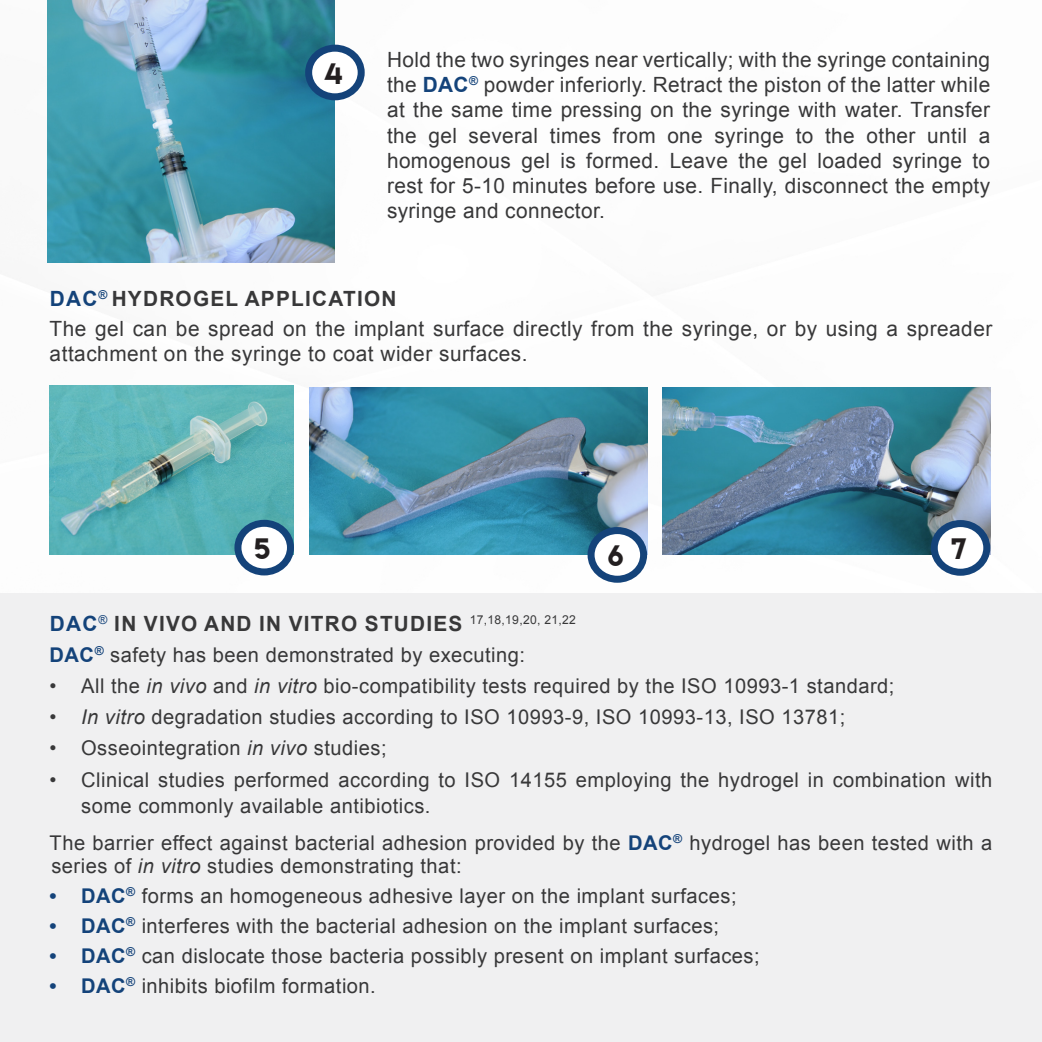
<style>
.page{position:relative;width:1042px;height:1042px;background:#fff}
.page>*{position:absolute;margin:0;border:0;box-sizing:border-box;transform-origin:0 0}
.t1{font:26.25px "Lemon Milk";color:#231f20}
.t2{font:21px/25.2px "Arial";letter-spacing:.025em;color:#383839;text-align:justify}
.t3{font:700 21px "Arial";letter-spacing:.06em;color:#383839}
.t4{font:20.3px/26.2px "Arial";letter-spacing:.025em;color:#383839}
.s1{font-weight:700;color:#14437a}
.s2{color:#14437a}
.s3{font-style:italic}
</style>
<div class="page">
<img style="left:48px;top:0;width:287px;height:263px">
<img style="left:50px;top:385px;width:244px;height:170px">
<img style="left:663px;top:388px;width:327px;height:167px">
<img style="left:310px;top:388px;width:337px;height:167px">
<div style="left:309px;top:48px;width:52px;height:49px;background:#fff;border-radius:50%"></div>
<div style="left:305px;top:45px;width:60px;height:55px;border:7px solid #14437a;border-radius:50%"></div>
<div style="left:238px;top:523px;width:52px;height:49px;background:#fff;border-radius:50%"></div>
<div style="left:234px;top:520px;width:60px;height:55px;border:7px solid #14437a;border-radius:50%"></div>
<svg style="left:591px;top:530px;width:52px;height:49px"></svg>
<div style="left:587px;top:527px;width:60px;height:56px;border:7px solid #14437a;border-radius:50%"></div>
<div style="left:934px;top:523px;width:53px;height:49px;background:#fff;border-radius:50%"></div>
<div style="left:931px;top:520px;width:59px;height:56px;border:7px solid #14437a;border-radius:50%"></div>
<div style="left:0;top:594px;width:1042px;height:448px;background:#f0f0f1"></div>
<p class="t1" style="left:324px;top:60px;width:20px">4</p>
<p class="t2" style="left:387px;top:47px;width:605px">Hold the two syringes near vertically; with the syringe containing the <span class="s1">DAC</span><sup>®</sup> powder inferiorly. Retract the piston of the latter while at the same time pressing on the syringe with water. Transfer the gel several times from one syringe to the other until a homogenous gel is formed. Leave the gel loaded syringe to rest for 5-10 minutes before use. Finally, disconnect the empty syringe and connector.</p>
<p class="t3" style="left:50px;top:283px;width:348px"><span class="s2">DAC</span><sup>®</sup> HYDROGEL APPLICATION</p>
<p class="t2" style="left:50px;top:316px;width:944px">The gel can be spread on the implant surface directly from the syringe, or by using a spreader attachment on the syringe to coat wider surfaces.</p>
<p class="t1" style="left:255px;top:535px;width:18px">5</p>
<p class="t1" style="left:608px;top:542px;width:17px">6</p>
<p class="t1" style="left:952px;top:535px;width:17px">7</p>
<p class="t3" style="left:50px;top:608px;width:527px"><span class="s2">DAC</span><sup>®</sup> IN VIVO AND IN VITRO STUDIES <sup>17,18,19,20,</sup> <sup>21,22</sup></p>
<p class="t4" style="left:50px;top:641px;width:477px"><span class="s1">DAC</span><sup>®</sup> safety has been demonstrated by executing:</p>
<p class="t4" style="left:50px;top:672px;width:846px">• All the <span class="s3">in vivo</span> and <span class="s3">in vitro</span> bio-compatibility tests required by the ISO 10993-1 standard;</p>
<p class="t4" style="left:50px;top:704px;width:797px"><span class="s3">• In vitro</span> degradation studies according to ISO 10993-9, ISO 10993-13, ISO 13781;</p>
<p class="t4" style="left:50px;top:735px;width:338px">• Osseointegration <span class="s3">in vivo</span> studies;</p>
<p class="t4" style="left:81px;top:766px;width:912px;text-indent:-32px">• Clinical studies performed according to ISO 14155 employing the hydrogel in combination with some commonly available antibiotics.</p>
<p class="t4" style="left:50px;top:831px;width:944px;line-height:22.8px">The barrier effect against bacterial adhesion provided by the <span class="s1">DAC</span><sup>®</sup> hydrogel has been tested with a series of <span class="s3">in vitro</span> studies demonstrating that:</p>
<p class="t4" style="left:50px;top:882px;width:688px"><span class="s1">• DAC</span><sup>®</sup> forms an homogeneous adhesive layer on the implant surfaces;</p>
<p class="t4" style="left:50px;top:912px;width:671px"><span class="s1">• DAC</span><sup>®</sup> interferes with the bacterial adhesion on the implant surfaces;</p>
<p class="t4" style="left:50px;top:942px;width:711px"><span class="s1">• DAC</span><sup>®</sup> can dislocate those bacteria possibly present on implant surfaces;</p>
<p class="t4" style="left:50px;top:973px;width:328px"><span class="s1">• DAC</span><sup>®</sup> inhibits biofilm formation.</p>
</div>
